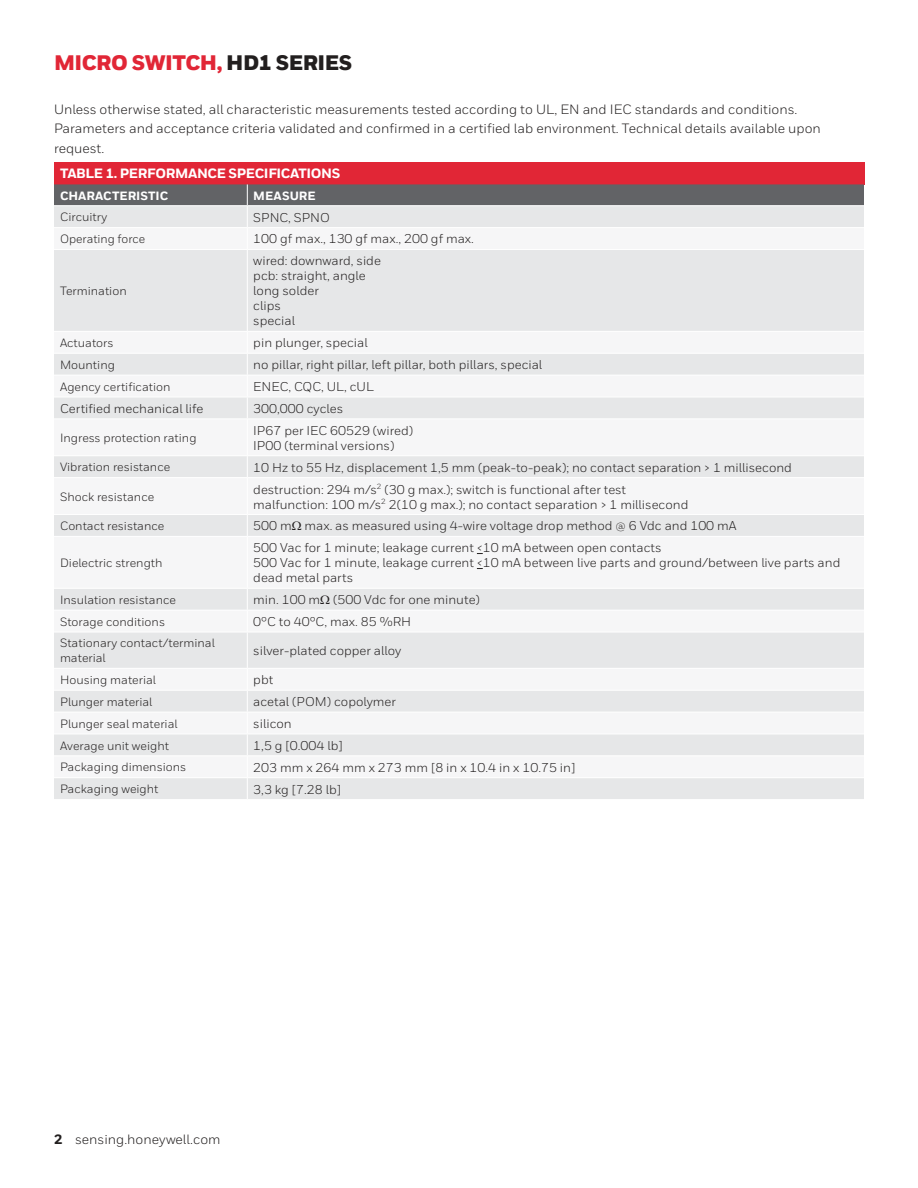
<style>
.page{position:relative;width:918px;height:1188px;background:#fff}
.page>*{position:absolute;margin:0;border:0;box-sizing:border-box;transform-origin:0 0}
.t1{font:900 21px "Honeywell Sans";letter-spacing:-.025em;color:#e12636}
.t2{font:13.5px/19.5px "Honeywell Sans";color:#221f1f}
.t3{font:800 13.5px "Honeywell Sans";letter-spacing:-.025em;color:#fff}
.t4{font:12.75px/15px "Honeywell Sans";color:#221f1f}
.t5{font:12px/15px "Honeywell Sans";color:#221f1f}
.t6{font:800 12px "Honeywell Sans";color:#fff}
.s1{color:#221f1f}
.s2{font-style:italic}
.s3{font-weight:800}
</style>
<div class="page">
<div style="left:54px;top:162px;width:810px;height:22px;background:#e12636"></div>
<div style="left:54px;top:778px;width:810px;height:21px;background:#e6e7e8"></div>
<svg style="left:54px;top:250px;width:810px;height:505px;fill:#e6e7e8"></svg>
<svg style="left:54px;top:184px;width:810px;height:43px;background:#a7a6a8"></svg>
<hr style="left:247px;top:250px;width:1px;height:81px;background:#fff">
<hr style="left:54px;top:331px;width:193px;height:1px;background:#fff">
<hr style="left:247px;top:331px;width:617px;height:1px;background:#fff">
<hr style="left:54px;top:353px;width:193px;height:1px;background:#fff">
<hr style="left:247px;top:353px;width:617px;height:1px;background:#fff">
<hr style="left:54px;top:375px;width:193px;height:1px;background:#fff">
<hr style="left:247px;top:375px;width:617px;height:1px;background:#fff">
<hr style="left:54px;top:397px;width:193px;height:1px;background:#fff">
<hr style="left:247px;top:397px;width:617px;height:1px;background:#fff">
<svg style="left:247px;top:332px;width:1px;height:87px"></svg>
<hr style="left:54px;top:419px;width:193px;height:1px;background:#fff">
<hr style="left:247px;top:419px;width:617px;height:1px;background:#fff">
<hr style="left:247px;top:419px;width:1px;height:36px;background:#fff">
<hr style="left:54px;top:455px;width:193px;height:1px;background:#fff">
<hr style="left:247px;top:455px;width:617px;height:1px;background:#fff">
<svg style="left:247px;top:456px;width:1px;height:21px"></svg>
<hr style="left:54px;top:477px;width:193px;height:1px;background:#fff">
<hr style="left:247px;top:477px;width:617px;height:1px;background:#fff">
<hr style="left:247px;top:478px;width:1px;height:36px;background:#fff">
<hr style="left:54px;top:514px;width:193px;height:1px;background:#fff">
<hr style="left:247px;top:514px;width:617px;height:1px;background:#fff">
<svg style="left:247px;top:515px;width:1px;height:21px"></svg>
<hr style="left:54px;top:536px;width:193px;height:1px;background:#fff">
<hr style="left:247px;top:536px;width:617px;height:1px;background:#fff">
<hr style="left:247px;top:537px;width:1px;height:51px;background:#fff">
<hr style="left:54px;top:588px;width:193px;height:1px;background:#fff">
<hr style="left:247px;top:588px;width:617px;height:1px;background:#fff">
<hr style="left:54px;top:610px;width:193px;height:1px;background:#fff">
<hr style="left:247px;top:610px;width:617px;height:1px;background:#fff">
<svg style="left:247px;top:589px;width:1px;height:43px"></svg>
<hr style="left:54px;top:632px;width:193px;height:1px;background:#fff">
<hr style="left:247px;top:632px;width:617px;height:1px;background:#fff">
<hr style="left:247px;top:632px;width:1px;height:36px;background:#fff">
<hr style="left:54px;top:668px;width:193px;height:1px;background:#fff">
<hr style="left:247px;top:668px;width:617px;height:1px;background:#fff">
<hr style="left:54px;top:690px;width:193px;height:1px;background:#fff">
<hr style="left:247px;top:690px;width:617px;height:1px;background:#fff">
<hr style="left:54px;top:712px;width:193px;height:1px;background:#fff">
<hr style="left:247px;top:712px;width:617px;height:1px;background:#fff">
<hr style="left:54px;top:734px;width:193px;height:1px;background:#fff">
<hr style="left:247px;top:734px;width:617px;height:1px;background:#fff">
<svg style="left:247px;top:669px;width:1px;height:130px"></svg>
<svg style="left:292px;top:522px;width:9px;height:8px"></svg>
<svg style="left:321px;top:595px;width:9px;height:9px"></svg>
<h1 class="t1" style="left:54px;top:55px;width:300px">MICRO SWITCH, <span class="s1">HD1 SERIES</span></h1>
<p class="t2" style="left:54px;top:100px;width:768px">Unless otherwise stated, all characteristic measurements tested according to UL, EN and IEC standards and conditions.<br>Parameters and acceptance criteria validated and confirmed in a certified lab environment. Technical details available upon request.</p>
<p class="t3" style="left:60px;top:168px;width:282px">TABLE 1. PERFORMANCE SPECIFICATIONS</p>
<p class="t6" style="left:60px;top:191px;width:110px">CHARACTERISTIC</p>
<p class="t6" style="left:253px;top:191px;width:64px">MEASURE</p>
<p class="t5" style="left:60px;top:210px;width:49px">Circuitry</p>
<p class="t4" style="left:253px;top:211px;width:78px">SPNC, SPNO</p>
<p class="t5" style="left:60px;top:232px;width:87px">Operating force</p>
<p class="t4" style="left:253px;top:232px;width:222px">100 gf max., 130 gf max., 200 gf max.</p>
<p class="t5" style="left:60px;top:284px;width:68px">Termination</p>
<p class="t4" style="left:253px;top:254px;width:129px">wired: downward, side pcb: straight, angle long solder<br>clips<br>special</p>
<p class="t5" style="left:60px;top:336px;width:55px">Actuators</p>
<p class="t4" style="left:253px;top:336px;width:116px">pin plunger, special</p>
<p class="t5" style="left:60px;top:358px;width:56px">Mounting</p>
<p class="t4" style="left:253px;top:358px;width:290px">no pillar, right pillar, left pillar, both pillars, special</p>
<p class="t5" style="left:60px;top:380px;width:112px">Agency certification</p>
<p class="t4" style="left:253px;top:380px;width:122px">ENEC, CQC, UL, cUL</p>
<p class="t4" style="left:60px;top:402px;width:145px">Certified mechanical life</p>
<p class="t4" style="left:253px;top:402px;width:91px">300,000 cycles</p>
<p class="t5" style="left:60px;top:431px;width:138px">Ingress protection rating</p>
<p class="t4" style="left:253px;top:424px;width:161px">IP67 per IEC 60529 (wired)<br>IP00 (terminal versions)</p>
<p class="t5" style="left:60px;top:461px;width:112px">Vibration resistance</p>
<p class="t4" style="left:253px;top:461px;width:540px">10 Hz to 55 Hz, displacement 1,5 mm (peak-to-peak); no contact separation &gt; 1 millisecond</p>
<p class="t5" style="left:60px;top:490px;width:96px">Shock resistance</p>
<p class="t4" style="left:253px;top:482px;width:437px">destruction: 294 m/s<sup>2</sup> (30 g max.); switch is functional after test malfunction: 100 m/s<sup>2</sup> 2(10 g max.); no contact separation &gt; 1 millisecond</p>
<p class="t5" style="left:60px;top:519px;width:106px">Contact resistance</p>
<p class="t4" style="left:253px;top:519px;width:485px">500 m max. as measured using 4-wire voltage drop method @ 6 Vdc and 100 mA</p>
<p class="t5" style="left:60px;top:556px;width:104px">Dielectric strength</p>
<p class="t4" style="left:253px;top:541px;width:589px">500 Vac for 1 minute; leakage current <span class="s2">&lt;</span>10 mA between open contacts<br>500 Vac for 1 minute, leakage current <span class="s2">&lt;</span>10 mA between live parts and ground/between live parts and dead metal parts</p>
<p class="t5" style="left:60px;top:593px;width:117px">Insulation resistance</p>
<p class="t4" style="left:253px;top:593px;width:228px">min. 100 m (500 Vdc for one minute)</p>
<p class="t5" style="left:60px;top:615px;width:107px">Storage conditions</p>
<p class="t4" style="left:253px;top:615px;width:159px">0°C to 40°C, max. 85 %RH</p>
<p class="t5" style="left:60px;top:636px;width:156px">Stationary contact/terminal material</p>
<p class="t4" style="left:253px;top:644px;width:150px">silver-plated copper alloy</p>
<p class="t5" style="left:60px;top:673px;width:98px">Housing material</p>
<p class="t4" style="left:253px;top:673px;width:21px">pbt</p>
<p class="t5" style="left:60px;top:695px;width:94px">Plunger material</p>
<p class="t4" style="left:253px;top:695px;width:144px">acetal (POM) copolymer</p>
<p class="t5" style="left:60px;top:717px;width:119px">Plunger seal material</p>
<p class="t4" style="left:253px;top:717px;width:40px">silicon</p>
<p class="t5" style="left:60px;top:739px;width:111px">Average unit weight</p>
<p class="t4" style="left:253px;top:739px;width:91px">1,5 g [0.004 lb]</p>
<p class="t5" style="left:60px;top:761px;width:128px">Packaging dimensions</p>
<p class="t4" style="left:253px;top:761px;width:324px">203 mm x 264 mm x 273 mm [8 in x 10.4 in x 10.75 in]</p>
<p class="t5" style="left:60px;top:782px;width:100px">Packaging weight</p>
<p class="t4" style="left:253px;top:783px;width:89px">3,3 kg [7.28 lb]</p>
<p class="t2" style="left:54px;top:1131px;width:168px"><span class="s3">2</span> sensing.honeywell.com</p>
</div>
